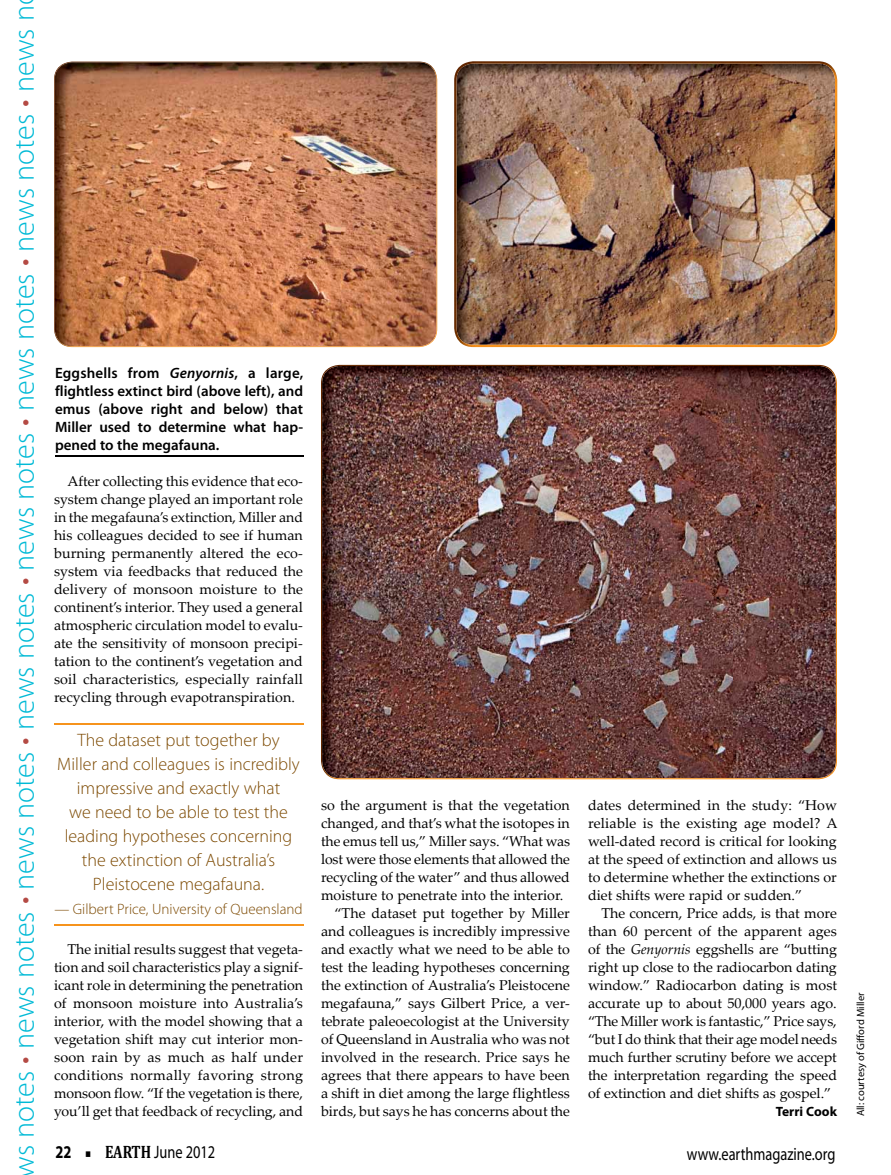
<style>
.page{position:relative;width:891px;height:1175px;background:#fff}
.page>*{position:absolute;margin:0;border:0;box-sizing:border-box;transform-origin:0 0}
.t1{font:300 30px "Myriad Pro";color:#00bad6}
.t2{font:300 18px/24px "Myriad Pro";color:#7c4900;text-align:center}
.t3{font:18px "Myriad Pro";color:#000;scale:.8 1}
.t4{font:700 18px "Myriad Pro";color:#000;scale:.8 1}
.t5{font:600 15px/18px "Myriad Pro";color:#000;text-align:justify}
.t6{font:300 15px "Myriad Pro";color:#7c4900}
.t7{font:14.25px/18px "Palatino Linotype";color:#000;text-align:justify}
.t8{font:700 13.5px "Myriad Pro";color:#000}
.t9{font:10.5px "Myriad Pro";color:#000}
.s1{color:#b44a44}
.s2{font-style:italic}
.s3{font-family:"Cambria";font-weight:700}
</style>
<div class="page">
<img style="left:321px;top:365px;width:516px;height:414px">
<img style="left:54px;top:62px;width:383px;height:285px">
<img style="left:454px;top:61px;width:383px;height:286px">
<hr style="left:55px;top:455px;width:248px;height:2px;background:#000">
<hr style="left:54px;top:723px;width:249px;height:1px;background:#f6931c">
<hr style="left:54px;top:924px;width:249px;height:2px;background:#f6931c">
<h1 class="t1" style="left:6px;top:1177px;width:1173px;rotate:-90deg">ws notes <span class="s1">•</span> news notes <span class="s1">•</span> news notes <span class="s1">•</span> news notes <span class="s1">•</span> news notes <span class="s1">•</span> news notes <span class="s1">•</span> news notes <span class="s1">•</span> news n</h1>
<p class="t5" style="left:55px;top:364px;width:250px">Eggshells from <span class="s2">Genyornis</span>, a large, flightless extinct bird (above left), and emus (above right and below) that Miller used to determine what hap&shy;pened to the megafauna.</p>
<p class="t7" style="left:54px;top:472px;width:251px;text-indent:14px">After collecting this evidence that eco&shy;system change played an important role in the megafauna’s extinction, Miller and his colleagues decided to see if human burning permanently altered the eco&shy;system via feedbacks that reduced the delivery of monsoon moisture to the continent’s interior. They used a general atmospheric circulation model to evalu&shy;ate the sensitivity of monsoon precipi&shy;tation to the continent’s vegetation and soil characteristics, especially rainfall recycling through evapotranspiration.</p>
<p class="t2" style="left:57px;top:727px;width:244px">The dataset put together by<br>Miller and colleagues is incredibly impressive and exactly what<br>we need to be able to test the leading hypotheses concerning the extinction of Australia’s<br>Pleistocene megafauna.</p>
<p class="t6" style="left:54px;top:900px;width:250px">— Gilbert Price, University of Queensland</p>
<p class="t7" style="left:54px;top:940px;width:251px;text-indent:14px">The initial results suggest that vegeta&shy;tion and soil characteristics play a signif&shy;icant role in determining the penetration of monsoon moisture into Australia’s interior, with the model showing that a vegetation shift may cut interior mon&shy;soon rain by as much as half under conditions normally favoring strong monsoon flow. “If the vegetation is there, you’ll get that feedback of recycling, and</p>
<p class="t7" style="left:321px;top:796px;width:250px">so the argument is that the vegetation</p>
<p class="t7" style="left:321px;top:814px;width:250px">changed, and that’s what the isotopes in</p>
<p class="t7" style="left:321px;top:832px;width:251px">the emus tell us,” Miller says. “What was</p>
<p class="t7" style="left:321px;top:850px;width:250px">lost were those elements that allowed the</p>
<p class="t7" style="left:321px;top:868px;width:250px">recycling of the water” and thus allowed</p>
<p class="t7" style="left:321px;top:886px;width:244px">moisture to penetrate into the interior.</p>
<p class="t7" style="left:334px;top:904px;width:237px">“The dataset put together by Miller</p>
<p class="t7" style="left:321px;top:922px;width:250px">and colleagues is incredibly impressive</p>
<p class="t7" style="left:321px;top:940px;width:250px">and exactly what we need to be able to</p>
<p class="t7" style="left:321px;top:958px;width:250px">test the leading hypotheses concerning</p>
<p class="t7" style="left:321px;top:976px;width:250px">the extinction of Australia’s Pleistocene</p>
<p class="t7" style="left:321px;top:994px;width:250px">megafauna,” says Gilbert Price, a ver-</p>
<p class="t7" style="left:321px;top:1012px;width:250px">tebrate paleoecologist at the University</p>
<p class="t7" style="left:321px;top:1030px;width:250px">of Queensland in Australia who was not</p>
<p class="t7" style="left:321px;top:1048px;width:250px">involved in the research. Price says he</p>
<p class="t7" style="left:321px;top:1066px;width:250px">agrees that there appears to have been</p>
<p class="t7" style="left:321px;top:1084px;width:250px">a shift in diet among the large flightless</p>
<p class="t7" style="left:321px;top:1102px;width:250px">birds, but says he has concerns about the</p>
<p class="t7" style="left:588px;top:796px;width:251px">dates determined in the study: “How reliable is the existing age model? A well-dated record is critical for looking at the speed of extinction and allows us to determine whether the extinctions or diet shifts were rapid or sudden.”</p>
<p class="t7" style="left:588px;top:904px;width:251px;text-indent:13px">The concern, Price adds, is that more than 60 percent of the apparent ages of the <span class="s2">Genyornis</span> eggshells are “butting right up close to the radiocarbon dating window.” Radiocarbon dating is most accurate up to about 50,000 years ago. “The Miller work is fantastic,” Price says, “but I do think that their age model needs much further scrutiny before we accept the interpretation regarding the speed of extinction and diet shifts as gospel.”</p>
<p class="t8" style="left:776px;top:1103px;width:63px">Terri Cook</p>
<p class="t4" style="left:56px;top:1140px;width:21px">22</p>
<p class="t3" style="left:86px;top:1141px;width:163px">■ <span class="s3">EARTH</span> June 2012</p>
<p class="t3" style="left:687px;top:1142px;width:187px">www.earthmagazine.org</p>
<p class="t9" style="left:854px;top:1116px;width:125px;rotate:-90deg">All: courtesy of Gi ord Miller</p>
</div>
